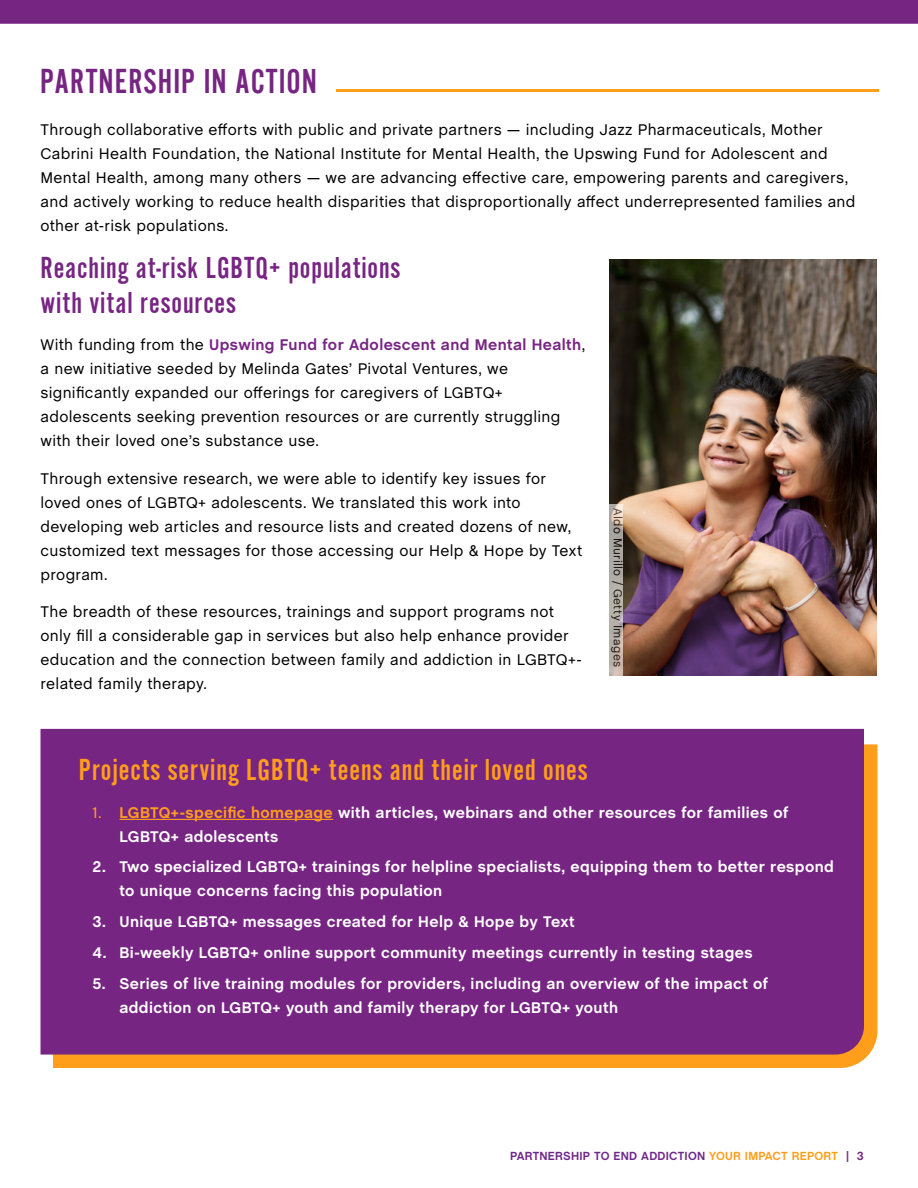
<style>
.page{position:relative;width:918px;height:1188px;background:#fff}
.page>*{position:absolute;margin:0;border:0;box-sizing:border-box;transform-origin:0 0}
.t1{font:36px "Alternate Got No 2 D";letter-spacing:.03em;color:#772583}
.t2{font:31.5px/34.5px "Alternate Got No 2 D";letter-spacing:.03em;color:#772583}
.t3{font:31.5px "Alternate Got No 2 D";letter-spacing:.03em;color:#ff9e1b}
.t4{font:15.75px/24px "Chalet";letter-spacing:.02em;color:#000}
.t5{font:700 15.75px/24px "Chalet";letter-spacing:.025em;color:#fff}
.t6{font:700 12px "Chalet";letter-spacing:.02em;color:#6f2789}
.t7{font:12px "Chalet";letter-spacing:.03em;color:#000}
.s1{font-weight:700;color:#772583}
.s2{font-weight:400;color:#ff9e1b}
.s3{color:#ff9e1b}
.s4{color:#772583}
</style>
<div class="page">
<div style="left:0;top:0;width:918px;height:24px;background:#772583"></div>
<img style="left:609px;top:260px;width:267px;height:416px">
<div style="left:53px;top:744px;width:825px;height:324px;background:#ff9e1b"></div>
<div style="left:40px;top:729px;width:824px;height:326px;background:#772583"></div>
<hr style="left:119px;top:819px;width:214px;height:1px;background:#ff9e1b">
<hr style="left:336px;top:89px;width:543px;height:3px;background:#ff9e1b">
<svg style="left:609px;top:504px;width:14px;height:172px;background:#b9b2ab"></svg>
<h1 class="t1" style="left:40px;top:63px;width:278px">PARTNERSHIP IN ACTION</h1>
<p class="t4" style="left:40px;top:118px;width:817px">Through collaborative efforts with public and private partners — including Jazz Pharmaceuticals, Mother Cabrini Health Foundation, the National Institute for Mental Health, the Upswing Fund for Adolescent and Mental Health, among many others — we are advancing effective care, empowering parents and caregivers, and actively working to reduce health disparities that disproportionally affect underrepresented families and other at-risk populations.</p>
<h2 class="t2" style="left:40px;top:251px;width:362px">Reaching at-risk LGBTQ+ populations with vital resources</h2>
<p class="t4" style="left:40px;top:333px;width:546px">With funding from the <span class="s1">Upswing Fund for Adolescent and Mental Health</span>, a new initiative seeded by Melinda Gates’ Pivotal Ventures, we significantly expanded our offerings for caregivers of LGBTQ+ adolescents seeking prevention resources or are currently struggling with their loved one’s substance use.</p>
<p class="t4" style="left:40px;top:467px;width:543px">Through extensive research, we were able to identify key issues for loved ones of LGBTQ+ adolescents. We translated this work into developing web articles and resource lists and created dozens of new, customized text messages for those accessing our Help &amp; Hope by Text program.</p>
<p class="t4" style="left:40px;top:600px;width:543px">The breadth of these resources, trainings and support programs not only fill a considerable gap in services but also help enhance provider education and the connection between family and addiction in LGBTQ+- related family therapy.</p>
<p class="t7" style="left:625px;top:508px;width:160px;rotate:90deg">Aldo Murillo / Getty Images</p>
<h2 class="t3" style="left:79px;top:753px;width:510px">Projects serving LGBTQ+ teens and their loved ones</h2>
<p class="t5" style="left:119px;top:801px;width:670px;text-indent:-27px"><span class="s2">1.</span> <span class="s3">LGBTQ+-specific homepage</span> with articles, webinars and other resources for families of<br>LGBTQ+ adolescents</p>
<p class="t5" style="left:119px;top:856px;width:716px;text-indent:-27px">2. Two specialized LGBTQ+ trainings for helpline specialists, equipping them to better respond to unique concerns facing this population</p>
<p class="t5" style="left:92px;top:911px;width:484px">3. Unique LGBTQ+ messages created for Help &amp; Hope by Text</p>
<p class="t5" style="left:92px;top:941px;width:662px">4. Bi-weekly LGBTQ+ online support community meetings currently in testing stages</p>
<p class="t5" style="left:119px;top:972px;width:650px;text-indent:-27px">5. Series of live training modules for providers, including an overview of the impact of addiction on LGBTQ+ youth and family therapy for LGBTQ+ youth</p>
<p class="t6" style="left:510px;top:1149px;width:355px">PARTNERSHIP TO END ADDICTION <span class="s3">YOUR IMPACT REPORT</span> <span class="s4">| 3</span></p>
</div>
